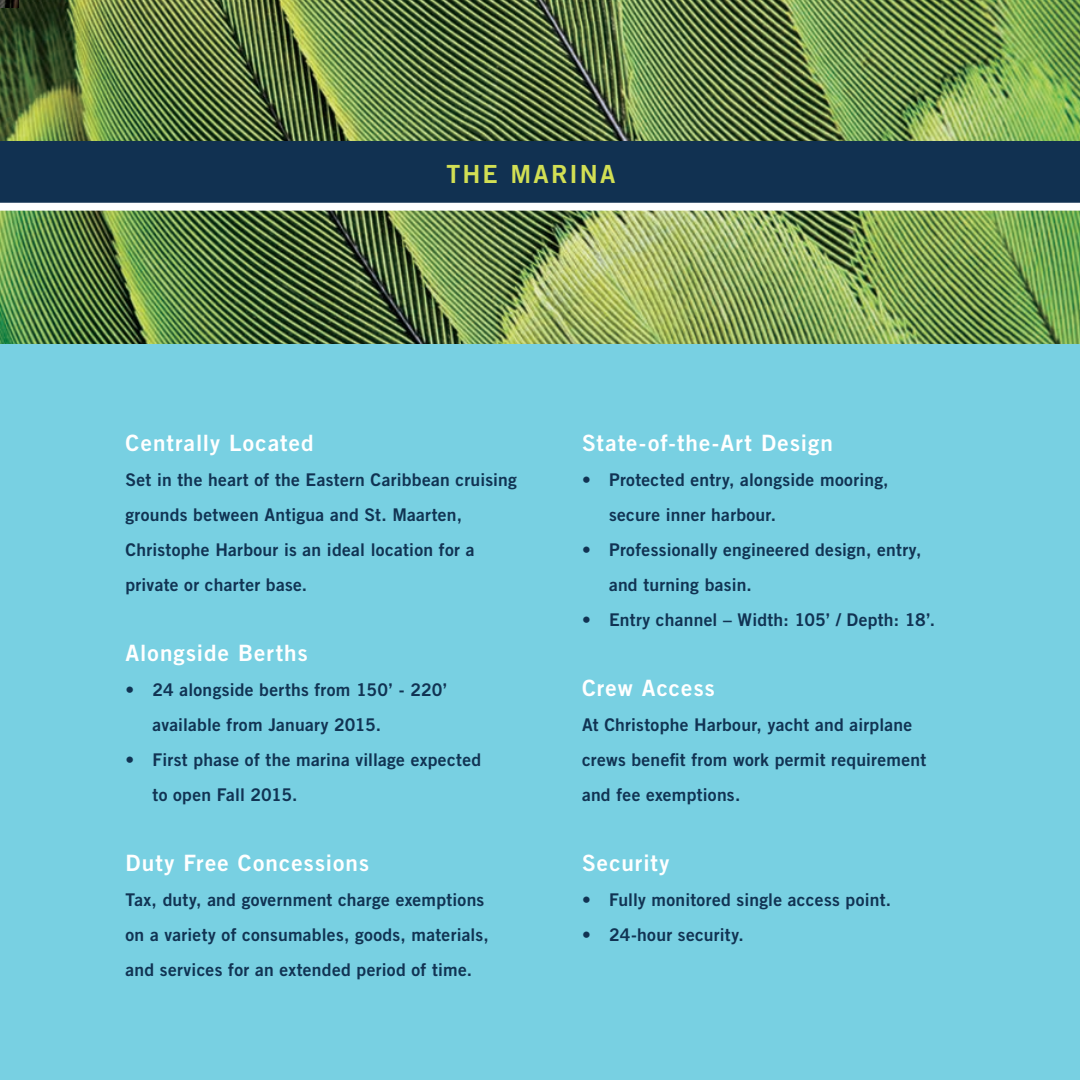
<style>
.page{position:relative;width:1080px;height:1080px;background:#fff}
.page>*{position:absolute;margin:0;border:0;box-sizing:border-box;transform-origin:0 0}
.t1{font:25px "Trade Gothic LT Std Bd 2";letter-spacing:.085em;color:#d2df54}
.t2{font:22.5px "Trade Gothic LT Std Bd 2";letter-spacing:.05em;color:#fff}
.t3{font:17.5px/35px "Trade Gothic LT Std Bd 2";letter-spacing:.015em;color:#113353}
</style>
<div class="page">
<img style="left:0;top:0;width:1080px;height:345px">
<div style="left:0;top:141px;width:1080px;height:63px;background:#113151"></div>
<div style="left:0;top:203px;width:1080px;height:8px;background:#fff"></div>
<div style="left:0;top:345px;width:1080px;height:735px;background:#78d0e2"></div>
<img style="left:0;top:0;width:19px;height:7px">
<p class="t1" style="left:446px;top:158px;width:170px">THE MARINA</p>
<p class="t2" style="left:126px;top:429px;width:190px">Centrally Located</p>
<p class="t3" style="left:126px;top:462px;width:393px">Set in the heart of the Eastern Caribbean cruising grounds between Antigua and St. Maarten, Christophe Harbour is an ideal location for a private or charter base.</p>
<p class="t2" style="left:126px;top:639px;width:184px">Alongside Berths</p>
<p class="t3" style="left:153px;top:672px;width:296px;text-indent:-27px">• 24 alongside berths from 150’ - 220’ available from January 2015.</p>
<p class="t3" style="left:153px;top:742px;width:330px;text-indent:-27px">• First phase of the marina village expected to open Fall 2015.</p>
<p class="t2" style="left:126px;top:849px;width:245px">Duty Free Concessions</p>
<p class="t3" style="left:126px;top:882px;width:365px">Tax, duty, and government charge exemptions on a variety of consumables, goods, materials, and services for an extended period of time.</p>
<p class="t2" style="left:582px;top:429px;width:252px">State-of-the-Art Design</p>
<p class="t3" style="left:609px;top:462px;width:281px;text-indent:-27px">• Protected entry, alongside mooring, secure inner harbour.</p>
<p class="t3" style="left:609px;top:532px;width:314px;text-indent:-27px">• Professionally engineered design, entry, and turning basin.</p>
<p class="t3" style="left:582px;top:602px;width:355px">• Entry channel – Width: 105’ / Depth: 18’.</p>
<p class="t2" style="left:582px;top:674px;width:134px">Crew Access</p>
<p class="t3" style="left:582px;top:707px;width:346px">At Christophe Harbour, yacht and airplane crews benefit from work permit requirement and fee exemptions.</p>
<p class="t2" style="left:582px;top:849px;width:89px">Security</p>
<p class="t3" style="left:582px;top:882px;width:311px">• Fully monitored single access point.</p>
<p class="t3" style="left:582px;top:917px;width:163px">• 24-hour security.</p>
</div>
